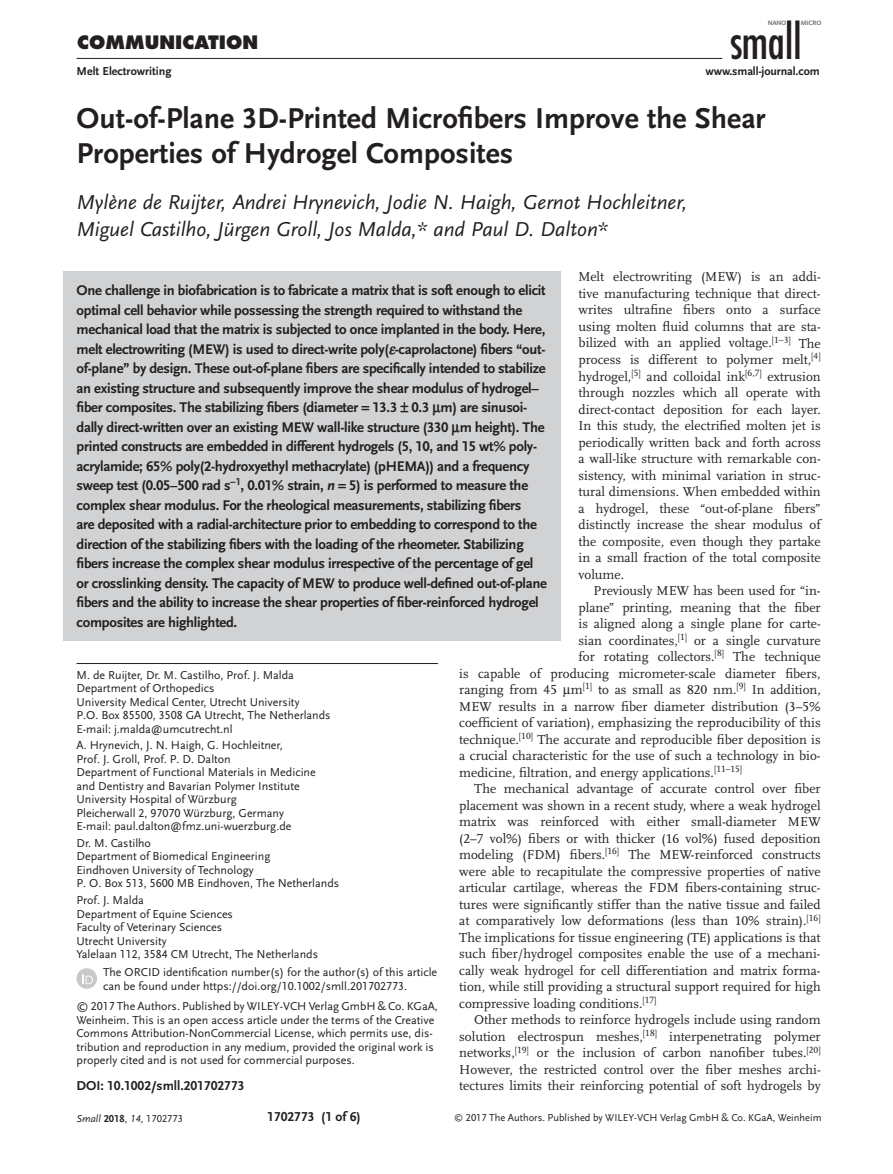
<style>
.page{position:relative;width:893px;height:1174px;background:#fff}
.page>*{position:absolute;margin:0;border:0;box-sizing:border-box;transform-origin:0 0}
.t1{font:500 condensed 46.35px "Futura";letter-spacing:-.015em;color:#231f20;scale:.95 1}
.t2{font:700 30px/34.5px "Scala Sans LF";color:#231f20}
.t3{font:italic 21px/27px "Scala Sans LF";color:#231f20}
.t4{font:800 18px "Futura";letter-spacing:.005em;color:#231f20}
.t5{font:700 14.7px/19.5px "Scala Sans LF";letter-spacing:-.02em;color:#231f20}
.t6{font:13.5px/16.5px "Scala LF";color:#231f20;text-align:justify}
.t7{font:700 13.5px "Scala Sans LF";color:#231f20}
.t8{font:12px/13.5px "Scala Sans LF";color:#231f20}
.t9{font:700 12px "Scala Sans LF";color:#231f20}
.t10{font:10.5px "Scala Sans LF";color:#231f20}
.t11{font:700 6.6px "Kievit OT";letter-spacing:-.035em;color:#76787b}
.s1{font-style:italic}
.s2{font-weight:700}
.s3{font-size:9px}
</style>
<div class="page">
<hr style="left:77px;top:58px;width:645px;height:1px;background:#231f20">
<hr style="left:77px;top:663px;width:361px;height:1px;background:#231f20">
<div style="left:77px;top:968px;width:20px;height:20px;background:#c7c8ca;border-radius:50%"></div>
<svg style="left:82px;top:973px;width:11px;height:11px"></svg>
<div style="left:63px;top:271px;width:498px;height:369px;background:#d1d2d4"></div>
<h3 class="t4" style="left:77px;top:31px;width:183px">COMMUNICATION</h3>
<p class="t9" style="left:77px;top:65px;width:96px">Melt Electrowriting</p>
<h1 class="t1" style="left:729px;top:12px;width:78px">small</h1>
<p class="t11" style="left:768px;top:19px;width:20px">NANO</p>
<p class="t11" style="left:801px;top:19px;width:22px">MICRO</p>
<p class="t9" style="left:705px;top:65px;width:116px">www.small-journal.com</p>
<h2 class="t2" style="left:77px;top:102px;width:691px">Out-of-Plane 3D-Printed Microfibers Improve the Shear<br>Properties of Hydrogel Composites</h2>
<h3 class="t3" style="left:77px;top:189px;width:612px">Mylène de Ruijter, Andrei Hrynevich, Jodie N. Haigh, Gernot Hochleitner,<br>Miguel Castilho, Jürgen Groll, Jos Malda,* and Paul D. Dalton*</h3>
<p class="t6" style="left:579px;top:269px;width:244px">Melt electrowriting (MEW) is an addi&shy;tive manufacturing technique that direct&shy;writes ultrafine fibers onto a surface using molten fluid columns that are sta&shy;bilized with an applied voltage.<sup>[1–3]</sup> The process is different to polymer melt,<sup>[4] </sup>hydrogel,<sup>[5]</sup> and colloidal ink<sup>[6,7]</sup> extrusion through nozzles which all operate with direct-contact deposition for each layer.<br>In this study, the electrified molten jet is periodically written back and forth across a wall-like structure with remarkable con&shy;sistency, with minimal variation in struc&shy;tural dimensions. When embedded within a hydrogel, these “out-of-plane fibers” distinctly increase the shear modulus of the composite, even though they partake in a small fraction of the total composite volume.</p>
<p class="t6" style="left:594px;top:582px;width:229px">Previously MEW has been used for “in-</p>
<p class="t6" style="left:579px;top:599px;width:244px">plane” printing, meaning that the fiber</p>
<p class="t6" style="left:579px;top:615px;width:244px">is aligned along a single plane for carte-</p>
<p class="t6" style="left:579px;top:632px;width:244px">sian coordinates,<sup>[1]</sup> or a single curvature</p>
<p class="t6" style="left:579px;top:648px;width:244px">for rotating collectors.<sup>[8]</sup> The technique</p>
<p class="t6" style="left:459px;top:665px;width:363px">is capable of producing micrometer-scale diameter fibers,</p>
<p class="t6" style="left:459px;top:681px;width:363px">ranging from 45 m<sup>[1]</sup> to as small as 820 nm.<sup>[9]</sup> In addition,</p>
<p class="t6" style="left:459px;top:698px;width:363px">MEW results in a narrow fiber diameter distribution (3–5%</p>
<p class="t6" style="left:459px;top:714px;width:363px">coefficient of variation), emphasizing the reproducibility of this</p>
<p class="t6" style="left:459px;top:731px;width:363px">technique.<sup>[10]</sup> The accurate and reproducible fiber deposition is</p>
<p class="t6" style="left:459px;top:747px;width:363px">a crucial characteristic for the use of such a technology in bio-</p>
<p class="t6" style="left:459px;top:764px;width:285px">medicine, filtration, and energy applications.<sup>[11–15]</sup></p>
<p class="t6" style="left:474px;top:780px;width:348px">The mechanical advantage of accurate control over fiber</p>
<p class="t6" style="left:459px;top:797px;width:363px">placement was shown in a recent study, where a weak hydrogel</p>
<p class="t6" style="left:459px;top:813px;width:363px">matrix was reinforced with either small-diameter MEW</p>
<p class="t6" style="left:459px;top:830px;width:363px">(2–7 vol%) fibers or with thicker (16 vol%) fused deposition</p>
<p class="t6" style="left:459px;top:846px;width:363px">modeling (FDM) fibers.<sup>[16]</sup> The MEW-reinforced constructs</p>
<p class="t6" style="left:459px;top:863px;width:363px">were able to recapitulate the compressive properties of native</p>
<p class="t6" style="left:459px;top:879px;width:363px">articular cartilage, whereas the FDM fibers-containing struc-</p>
<p class="t6" style="left:459px;top:896px;width:363px">tures were significantly stiffer than the native tissue and failed</p>
<p class="t6" style="left:459px;top:912px;width:363px">at comparatively low deformations (less than 10% strain).<sup>[16]</sup></p>
<p class="t6" style="left:459px;top:929px;width:363px">The implications for tissue engineering (TE) applications is that</p>
<p class="t6" style="left:459px;top:945px;width:363px">such fiber/hydrogel composites enable the use of a mechani-</p>
<p class="t6" style="left:459px;top:962px;width:363px">cally weak hydrogel for cell differentiation and matrix forma-</p>
<p class="t6" style="left:459px;top:978px;width:363px">tion, while still providing a structural support required for high</p>
<p class="t6" style="left:459px;top:995px;width:199px">compressive loading conditions.<sup>[17]</sup></p>
<p class="t6" style="left:474px;top:1011px;width:348px">Other methods to reinforce hydrogels include using random</p>
<p class="t6" style="left:459px;top:1028px;width:363px">solution electrospun meshes,<sup>[18]</sup> interpenetrating polymer</p>
<p class="t6" style="left:459px;top:1044px;width:363px">networks,<sup>[19]</sup> or the inclusion of carbon nanofiber tubes.<sup>[20]</sup></p>
<p class="t6" style="left:459px;top:1061px;width:363px">However, the restricted control over the fiber meshes archi-</p>
<p class="t6" style="left:459px;top:1077px;width:363px">tectures limits their reinforcing potential of soft hydrogels by</p>
<p class="t5" style="left:77px;top:281px;width:472px">One challenge in biofabrication is to fabricate a matrix that is soft enough to elicit optimal cell behavior while possessing the strength required to withstand the mechanical load that the matrix is subjected to once implanted in the body. Here, melt electrowriting (MEW) is used to direct-write poly( -caprolactone) fibers “out&shy;of-plane” by design. These out-of-plane fibers are specifically intended to stabilize an existing structure and subsequently improve the shear modulus of hydrogel– fiber composites. The stabilizing fibers (diameter 13.3 0.3 m) are sinusoi&shy;dally direct-written over an existing MEW wall-like structure (330 m height). The printed constructs are embedded in different hydrogels (5, 10, and 15 wt% poly&shy;acrylamide; 65% poly(2-hydroxyethyl methacrylate) (pHEMA)) and a frequency sweep test (0.05–500 rad s−<sup>1</sup>, 0.01% strain, <span class="s1">n</span> 5) is performed to measure the complex shear modulus. For the rheological measurements, stabilizing fibers<br>are deposited with a radial-architecture prior to embedding to correspond to the direction of the stabilizing fibers with the loading of the rheometer. Stabilizing fibers increase the complex shear modulus irrespective of the percentage of gel or crosslinking density. The capacity of MEW to produce well-defined out-of-plane fibers and the ability to increase the shear properties of fiber-reinforced hydrogel composites are highlighted.</p>
<p class="t8" style="left:77px;top:668px;width:256px">M. de Ruijter, Dr. M. Castilho, Prof. J. Malda Department of Orthopedics<br>University Medical Center, Utrecht University<br>P.O. Box 85500, 3508 GA Utrecht, The Netherlands E-mail: j.malda@umcutrecht.nl</p>
<p class="t8" style="left:77px;top:739px;width:241px">A. Hrynevich, J. N. Haigh, G. Hochleitner,<br>Prof. J. Groll, Prof. P. D. Dalton<br>Department of Functional Materials in Medicine and Dentistry and Bavarian Polymer Institute University Hospital of Würzburg<br>Pleicherwall 2, 97070 Würzburg, Germany E-mail: paul.dalton@fmz.uni-wuerzburg.de</p>
<p class="t8" style="left:77px;top:836px;width:264px">Dr. M. Castilho<br>Department of Biomedical Engineering<br>Eindhoven University of Technology<br>P. O. Box 513, 5600 MB Eindhoven, The Netherlands</p>
<p class="t8" style="left:77px;top:893px;width:243px">Prof. J. Malda<br>Department of Equine Sciences<br>Faculty of Veterinary Sciences<br>Utrecht University<br>Yalelaan 112, 3584 CM Utrecht, The Netherlands</p>
<p class="t8" style="left:103px;top:965px;width:336px">The ORCID identification number(s) for the author(s) of this article can be found under https://doi.org/10.1002/smll.201702773.</p>
<p class="t8" style="left:76px;top:999px;width:363px">© 2017 The Authors. Published by WILEY-VCH Verlag GmbH &amp; Co. KGaA, Weinheim. This is an open access article under the terms of the Creative Commons Attribution-NonCommercial License, which permits use, dis&shy;tribution and reproduction in any medium, provided the original work is properly cited and is not used for commercial purposes.</p>
<p class="t7" style="left:77px;top:1078px;width:169px">DOI: 10.1002/smll.201702773</p>
<p class="t10" style="left:77px;top:1112px;width:108px"><span class="s1">Small</span> <span class="s2">2018</span>, <span class="s1">14</span>, 1702773</p>
<p class="t7" style="left:267px;top:1109px;width:95px">1702773 (1 of 6)</p>
<p class="t10" style="left:454px;top:1112px;width:369px"><span class="s3">©</span> 2017 The Authors. Published by WILEY-VCH Verlag GmbH &amp; Co. KGaA, Weinheim</p>
</div>
